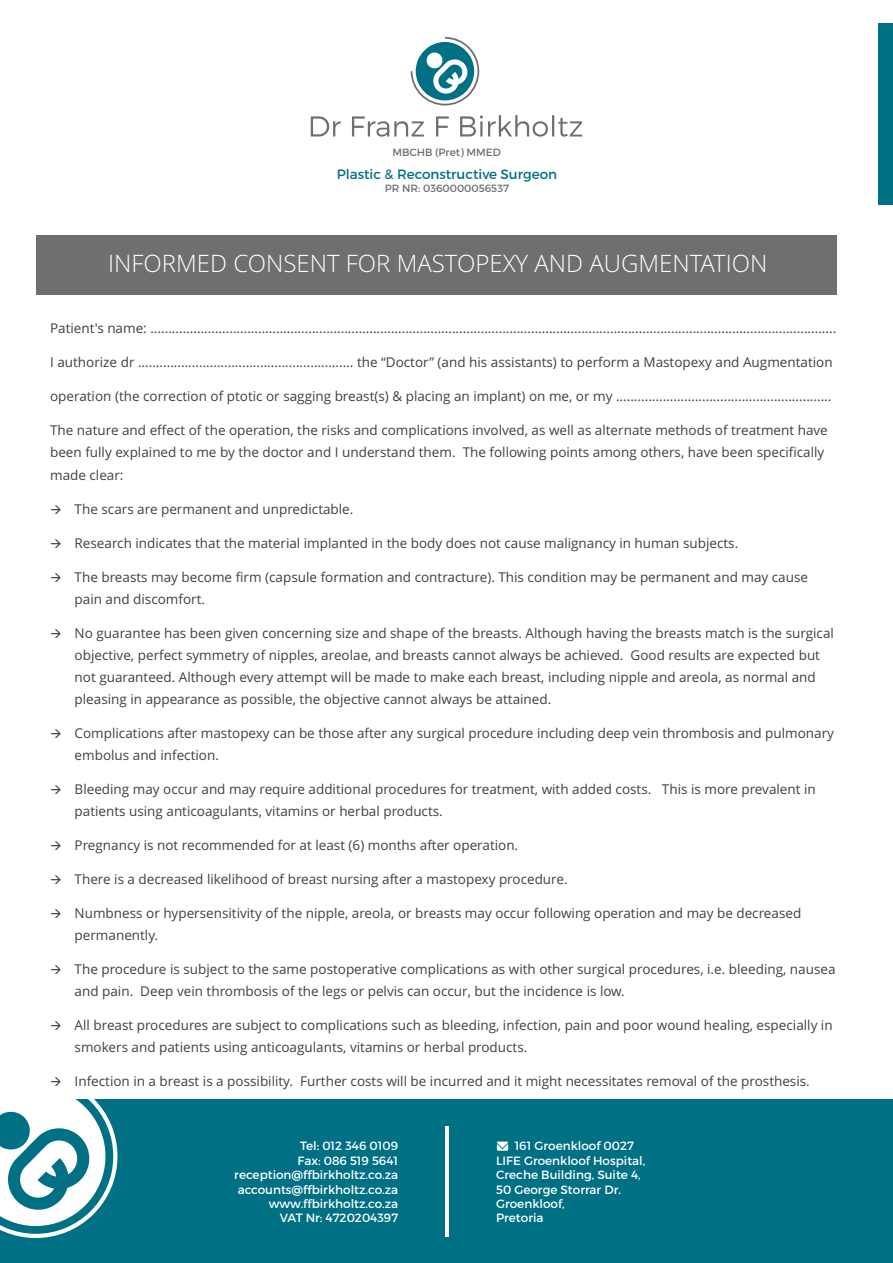
<style>
.page{position:relative;width:893px;height:1263px;background:#fff}
.page>*{position:absolute;margin:0;border:0;box-sizing:border-box;transform-origin:0 0}
.t1{font:300 24px "Open Sans";color:#fff}
.t2{font:13.5px/22px "Open Sans";color:#414142}
.t3{font:13.5px "Montserrat";color:#007084}
.t4{font:12px/14.4px "Montserrat";color:#fff}
.t5{font:10.5px "Montserrat";color:#6d6f71}
</style>
<div class="page">
<div style="left:0;top:1099px;width:893px;height:164px;background:#007084"></div>
<svg style="left:0;top:1099px;width:117px;height:139px"></svg>
<svg style="left:311px;top:115px;width:271px;height:22px"></svg>
<svg style="left:411px;top:37px;width:68px;height:68px"></svg>
<div style="left:879px;top:23px;width:14px;height:182px;background:#007084"></div>
<hr style="left:445px;top:1127px;width:3px;height:110px;background:#fff">
<svg style="left:497px;top:1141px;width:11px;height:10px"></svg>
<div style="left:37px;top:235px;width:800px;height:60px;background:#6d6f71"></div>
<p class="t5" style="left:392px;top:145px;width:110px">MBCHB (Pret) MMED</p>
<p class="t3" style="left:337px;top:166px;width:222px">Plastic &amp; Reconstructive Surgeon</p>
<p class="t5" style="left:385px;top:182px;width:126px">PR NR: 0360000056537</p>
<h1 class="t1" style="left:108px;top:254px;width:661px">INFORMED CONSENT FOR MASTOPEXY AND AUGMENTATION</h1>
<p class="t2" style="left:50px;top:319px;width:788px">Patient's name: ...............................................................................................................................................................................................</p>
<p class="t2" style="left:50px;top:353px;width:784px">I authorize dr ............................................................ the “Doctor” (and his assistants) to perform a Mastopexy and Augmentation</p>
<p class="t2" style="left:50px;top:387px;width:783px">operation (the correction of ptotic or sagging breast(s) &amp; placing an implant) on me, or my ............................................................</p>
<p class="t2" style="left:50px;top:421px;width:779px">The nature and effect of the operation, the risks and complications involved, as well as alternate methods of treatment have been fully explained to me by the doctor and I understand them. The following points among others, have been specifically made clear:</p>
<p class="t2" style="left:50px;top:499px;width:305px">→ The scars are permanent and unpredictable.</p>
<p class="t2" style="left:50px;top:533px;width:690px">→ Research indicates that the material implanted in the body does not cause malignancy in human subjects.</p>
<p class="t2" style="left:75px;top:567px;width:735px;text-indent:-25px">→ The breasts may become firm (capsule formation and contracture). This condition may be permanent and may cause pain and discomfort.</p>
<p class="t2" style="left:75px;top:623px;width:761px;text-indent:-25px">→ No guarantee has been given concerning size and shape of the breasts. Although having the breasts match is the surgical objective, perfect symmetry of nipples, areolae, and breasts cannot always be achieved. Good results are expected but not guaranteed. Although every attempt will be made to make each breast, including nipple and areola, as normal and pleasing in appearance as possible, the objective cannot always be attained.</p>
<p class="t2" style="left:75px;top:723px;width:761px;text-indent:-25px">→ Complications after mastopexy can be those after any surgical procedure including deep vein thrombosis and pulmonary embolus and infection.</p>
<p class="t2" style="left:75px;top:779px;width:743px;text-indent:-25px">→ Bleeding may occur and may require additional procedures for treatment, with added costs. This is more prevalent in patients using anticoagulants, vitamins or herbal products.</p>
<p class="t2" style="left:50px;top:835px;width:470px">→ Pregnancy is not recommended for at least (6) months after operation.</p>
<p class="t2" style="left:50px;top:869px;width:519px">→ There is a decreased likelihood of breast nursing after a mastopexy procedure.</p>
<p class="t2" style="left:75px;top:903px;width:728px;text-indent:-25px">→ Numbness or hypersensitivity of the nipple, areola, or breasts may occur following operation and may be decreased permanently.</p>
<p class="t2" style="left:75px;top:959px;width:762px;text-indent:-25px">→ The procedure is subject to the same postoperative complications as with other surgical procedures, i.e. bleeding, nausea and pain. Deep vein thrombosis of the legs or pelvis can occur, but the incidence is low.</p>
<p class="t2" style="left:75px;top:1016px;width:760px;text-indent:-25px">→ All breast procedures are subject to complications such as bleeding, infection, pain and poor wound healing, especially in smokers and patients using anticoagulants, vitamins or herbal products.</p>
<p class="t2" style="left:50px;top:1072px;width:761px">→ Infection in a breast is a possibility. Further costs will be incurred and it might necessitates removal of the prosthesis.</p>
<p class="t4" style="left:234px;top:1139px;width:165px;text-align:right">Tel: 012 346 0109<br>Fax: 086 519 5641 reception@ffbirkholtz.co.za accounts@ffbirkholtz.co.za www.ffbirkholtz.co.za<br>VAT Nr: 4720204397</p>
<p class="t4" style="left:496px;top:1139px;width:151px;text-indent:19px">161 Groenkloof 0027<br>LIFE Groenkloof Hospital,<br>Creche Building, Suite 4,<br>50 George Storrar Dr.<br>Groenkloof,<br>Pretoria</p>
</div>
